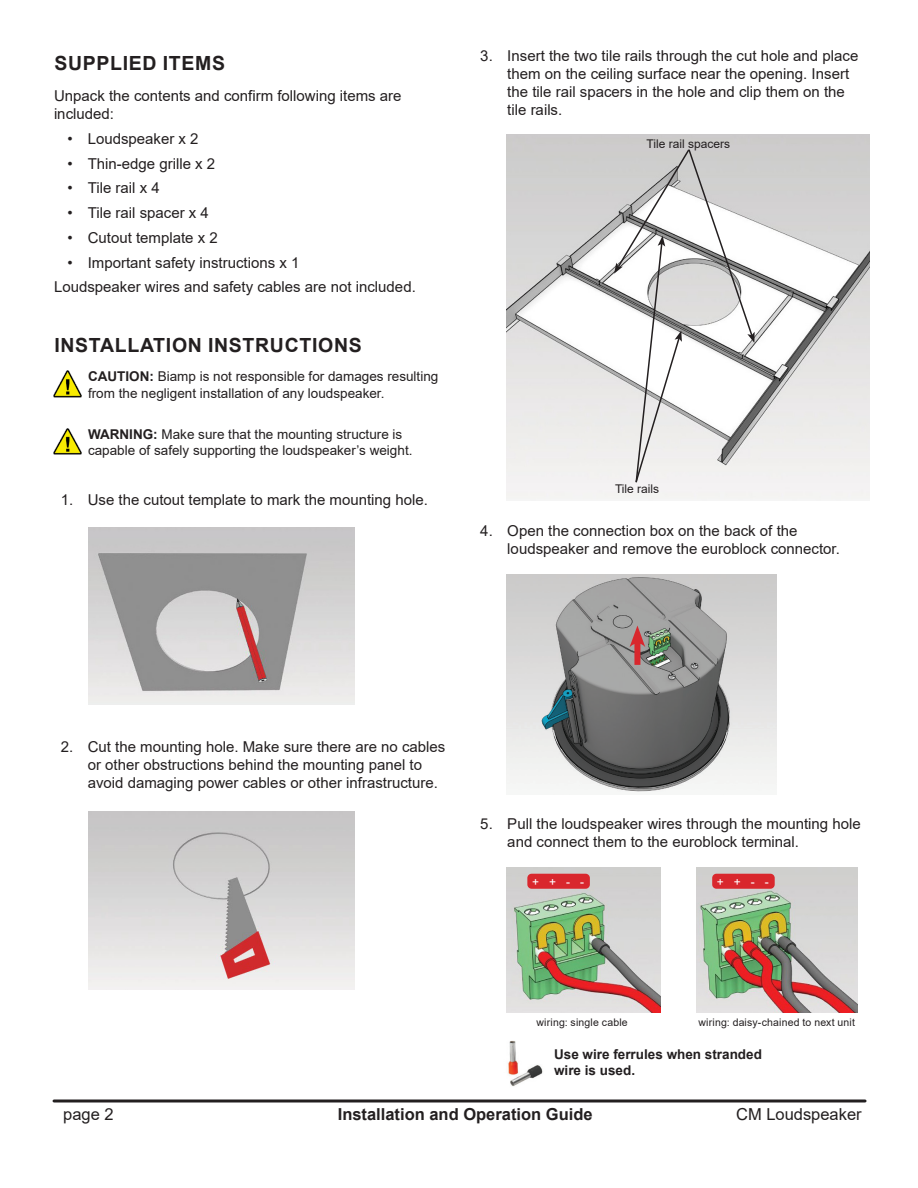
<style>
.page{position:relative;width:918px;height:1188px;background:#fff}
.page>*{position:absolute;margin:0;border:0;box-sizing:border-box;transform-origin:0 0}
.Heading__1__13pt_Bol{font:700 19.5px "Arial";letter-spacing:.035em;color:#231f20}
.t1{font:700 16.5px "Arial";color:#231f20}
.t2{font:16.5px "Arial";color:#231f20}
.Body_Text_10pt_reg{font:15px/18px "Arial";color:#231f20}
.Safety_text_9pt_inde{font:13.5px/16.2px "Arial";color:#231f20}
.Notes_-_Warnings_9pt{font:700 13.5px/16.2px "Arial";color:#231f20}
.Callout_8pt_C{font:12px "Arial";color:#231f20}
.body_text_8pt{font:12px "Arial";color:#fff}
.Callout_7pt_C_dims{font:10.5px "Arial";letter-spacing:.015em;color:#231f20}
.s1{font-weight:700}
</style>
<div class="page">
<hr style="left:54px;top:1100px;width:811px;height:2px;background:#231f20">
<img style="left:54px;top:371px;width:27px;height:27px">
<img style="left:54px;top:429px;width:27px;height:26px">
<img style="left:508px;top:1041px;width:35px;height:45px">
<img style="left:88px;top:527px;width:267px;height:178px">
<img style="left:88px;top:812px;width:267px;height:178px">
<img style="left:506px;top:134px;width:364px;height:366px">
<svg style="left:614px;top:148px;width:141px;height:336px"></svg>
<img style="left:697px;top:868px;width:161px;height:144px">
<div style="left:712px;top:874px;width:63px;height:15px;background:#d9272d;border-radius:4px"></div>
<img style="left:506px;top:868px;width:154px;height:144px">
<div style="left:527px;top:874px;width:63px;height:15px;background:#d9272d;border-radius:4px"></div>
<img style="left:506px;top:574px;width:271px;height:218px">
<div style="left:634px;top:639px;width:6px;height:26px;background:#d9272d"></div>
<svg style="left:630px;top:626px;width:15px;height:21px"></svg>
<p class="Heading__1__13pt_Bol" style="left:54px;top:49px;width:172px">SUPPLIED ITEMS</p>
<p class="Body_Text_10pt_reg" style="left:54px;top:87px;width:349px">Unpack the contents and confirm following items are included:</p>
<p class="Body_Text_10pt_reg" style="left:68px;top:130px;width:133px">• Loudspeaker x 2</p>
<p class="Body_Text_10pt_reg" style="left:68px;top:154px;width:149px">• Thin-edge grille x 2</p>
<p class="Body_Text_10pt_reg" style="left:68px;top:179px;width:94px">• Tile rail x 4</p>
<p class="Body_Text_10pt_reg" style="left:68px;top:204px;width:143px">• Tile rail spacer x 4</p>
<p class="Body_Text_10pt_reg" style="left:68px;top:229px;width:152px">• Cutout template x 2</p>
<p class="Body_Text_10pt_reg" style="left:68px;top:253px;width:234px">• Important safety instructions x 1</p>
<p class="Body_Text_10pt_reg" style="left:54px;top:278px;width:363px">Loudspeaker wires and safety cables are not included.</p>
<p class="Heading__1__13pt_Bol" style="left:54px;top:331px;width:309px">INSTALLATION INSTRUCTIONS</p>
<p class="Safety_text_9pt_inde" style="left:88px;top:368px;width:352px"><span class="s1">CAUTION:</span> Biamp is not responsible for damages resulting from the negligent installation of any loudspeaker.</p>
<p class="Safety_text_9pt_inde" style="left:88px;top:426px;width:326px"><span class="s1">WARNING:</span> Make sure that the mounting structure is capable of safely supporting the loudspeaker’s weight.</p>
<p class="Body_Text_10pt_reg" style="left:61px;top:491px;width:369px">1. Use the cutout template to mark the mounting hole.</p>
<p class="Body_Text_10pt_reg" style="left:507px;top:47px;width:353px;text-indent:-27px">3. Insert the two tile rails through the cut hole and place them on the ceiling surface near the opening. Insert the tile rail spacers in the hole and clip them on the tile rails.</p>
<p class="Callout_8pt_C" style="left:647px;top:135px;width:85px">Tile rail spacers</p>
<p class="Callout_8pt_C" style="left:615px;top:480px;width:46px">Tile rails</p>
<p class="Body_Text_10pt_reg" style="left:507px;top:522px;width:334px;text-indent:-27px">4. Open the connection box on the back of the loudspeaker and remove the euroblock connector.</p>
<p class="Body_Text_10pt_reg" style="left:88px;top:738px;width:359px;text-indent:-27px">2. Cut the mounting hole. Make sure there are no cables or other obstructions behind the mounting panel to avoid damaging power cables or other infrastructure.</p>
<p class="Body_Text_10pt_reg" style="left:507px;top:815px;width:355px;text-indent:-27px">5. Pull the loudspeaker wires through the mounting hole and connect them to the euroblock terminal.</p>
<p class="body_text_8pt" style="left:532px;top:873px;width:54px">+ + - -</p>
<p class="body_text_8pt" style="left:717px;top:873px;width:54px">+ + - -</p>
<p class="Callout_7pt_C_dims" style="left:536px;top:1015px;width:93px">wiring: single cable</p>
<p class="Callout_7pt_C_dims" style="left:698px;top:1015px;width:158px">wiring: daisy-chained to next unit</p>
<p class="Notes_-_Warnings_9pt" style="left:554px;top:1046px;width:209px">Use wire ferrules when stranded wire is used.</p>
<p class="t2" style="left:63px;top:1102px;width:52px">page 2</p>
<p class="t1" style="left:338px;top:1102px;width:256px">Installation and Operation Guide</p>
<p class="t2" style="left:736px;top:1102px;width:127px">CM Loudspeaker</p>
</div>
